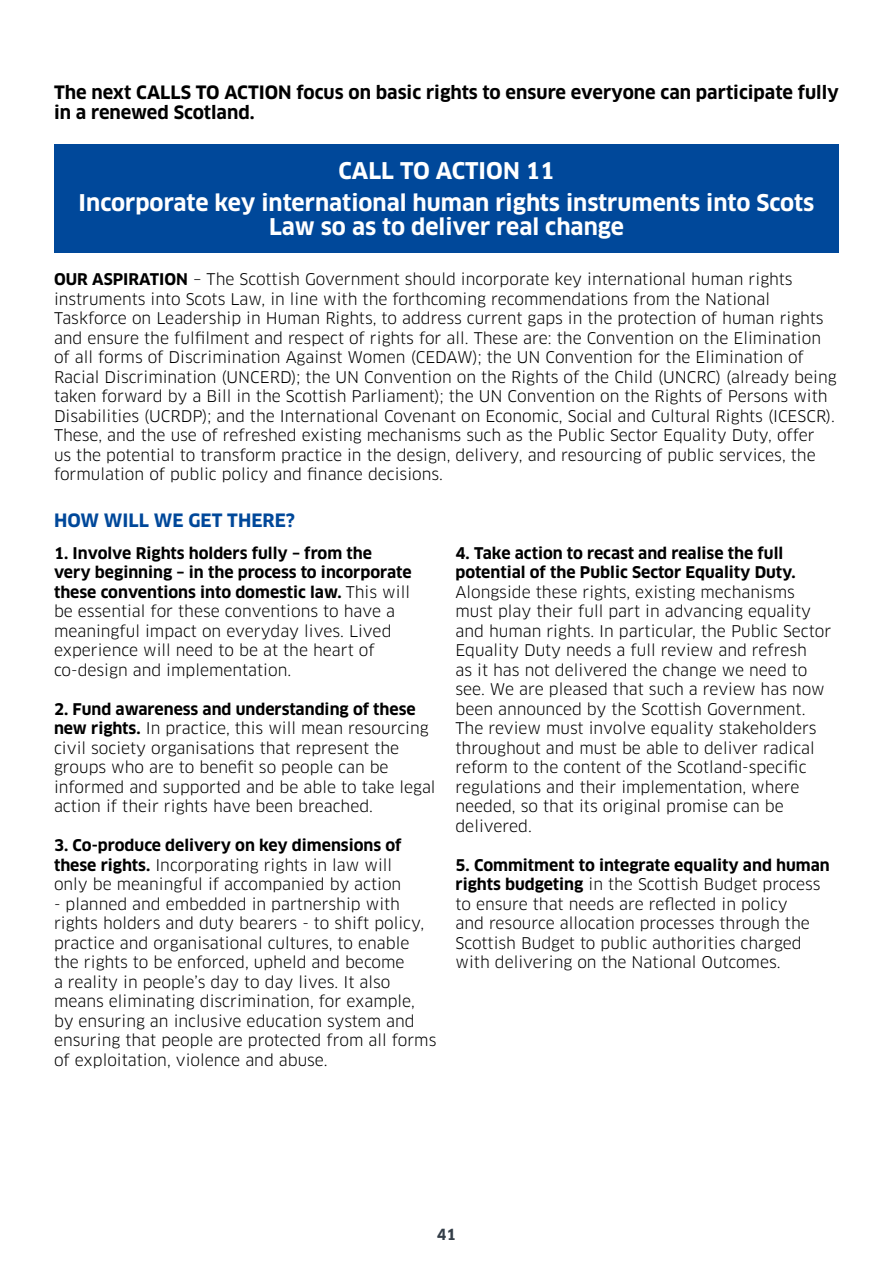
<style>
.page{position:relative;width:893px;height:1263px;background:#fff}
.page>*{position:absolute;margin:0;border:0;box-sizing:border-box;transform-origin:0 0}
.CTA{font:700 22.5px/24px "Clan";color:#fff;text-align:center}
.First_Para{font:700 18px/19.5px "Clan";color:#000}
.Sub_Header{font:700 18px "Clan";color:#00489a}
.Body{font:15.75px/19.5px "Clan";color:#000}
.t1{font:700 15px "Clan";color:#343e48}
.s1{font-weight:700}
</style>
<div class="page">
<div style="left:54px;top:144px;width:785px;height:108px;background:#00489a"></div>
<p class="First_Para" style="left:54px;top:83px;width:786px">The next CALLS TO ACTION focus on basic rights to ensure everyone can participate fully in a renewed Scotland.</p>
<p class="CTA" style="left:338px;top:159px;width:218px">CALL TO ACTION 11</p>
<p class="CTA" style="left:79px;top:191px;width:737px">Incorporate key international human rights instruments into Scots<br>Law so as to deliver real change</p>
<p class="Body" style="left:54px;top:270px;width:784px"><span class="s1">OUR ASPIRATION</span> – The Scottish Government should incorporate key international human rights instruments into Scots Law, in line with the forthcoming recommendations from the National Taskforce on Leadership in Human Rights, to address current gaps in the protection of human rights and ensure the fulfilment and respect of rights for all. These are: the Convention on the Elimination of all forms of Discrimination Against Women (CEDAW); the UN Convention for the Elimination of Racial Discrimination (UNCERD); the UN Convention on the Rights of the Child (UNCRC) (already being taken forward by a Bill in the Scottish Parliament); the UN Convention on the Rights of Persons with Disabilities (UCRDP); and the International Covenant on Economic, Social and Cultural Rights (ICESCR).<br>These, and the use of refreshed existing mechanisms such as the Public Sector Equality Duty, offer<br>us the potential to transform practice in the design, delivery, and resourcing of public services, the formulation of public policy and finance decisions.</p>
<p class="Sub_Header" style="left:54px;top:509px;width:243px">HOW WILL WE GET THERE?</p>
<p class="Body" style="left:54px;top:544px;width:359px"><span class="s1">1. Involve Rights holders fully – from the very beginning – in the process to incorporate these conventions into domestic law.</span> This will be essential for these conventions to have a meaningful impact on everyday lives. Lived experience will need to be at the heart of co-design and implementation.</p>
<p class="Body" style="left:54px;top:700px;width:383px"><span class="s1">2. Fund awareness and understanding of these new rights.</span> In practice, this will mean resourcing civil society organisations that represent the groups who are to benefit so people can be informed and supported and be able to take legal action if their rights have been breached.</p>
<p class="Body" style="left:54px;top:836px;width:349px"><span class="s1">3. Co-produce delivery on key dimensions of these rights.</span> Incorporating rights in law will only be meaningful if accompanied by action</p>
<p class="Body" style="left:54px;top:895px;width:384px">- planned and embedded in partnership with rights holders and duty bearers - to shift policy, practice and organisational cultures, to enable the rights to be enforced, upheld and become<br>a reality in people’s day to day lives. It also means eliminating discrimination, for example, by ensuring an inclusive education system and ensuring that people are protected from all forms of exploitation, violence and abuse.</p>
<p class="Body" style="left:455px;top:544px;width:377px"><span class="s1">4. Take action to recast and realise the full potential of the Public Sector Equality Duty.<br></span>Alongside these rights, existing mechanisms must play their full part in advancing equality and human rights. In particular, the Public Sector Equality Duty needs a full review and refresh<br>as it has not delivered the change we need to see. We are pleased that such a review has now been announced by the Scottish Government.<br>The review must involve equality stakeholders throughout and must be able to deliver radical reform to the content of the Scotland-specific regulations and their implementation, where needed, so that its original promise can be delivered.</p>
<p class="Body" style="left:455px;top:856px;width:376px"><span class="s1">5. Commitment to integrate equality and human rights budgeting</span> in the Scottish Budget process to ensure that needs are reflected in policy<br>and resource allocation processes through the Scottish Budget to public authorities charged with delivering on the National Outcomes.</p>
<p class="t1" style="left:437px;top:1225px;width:21px">41</p>
</div>
